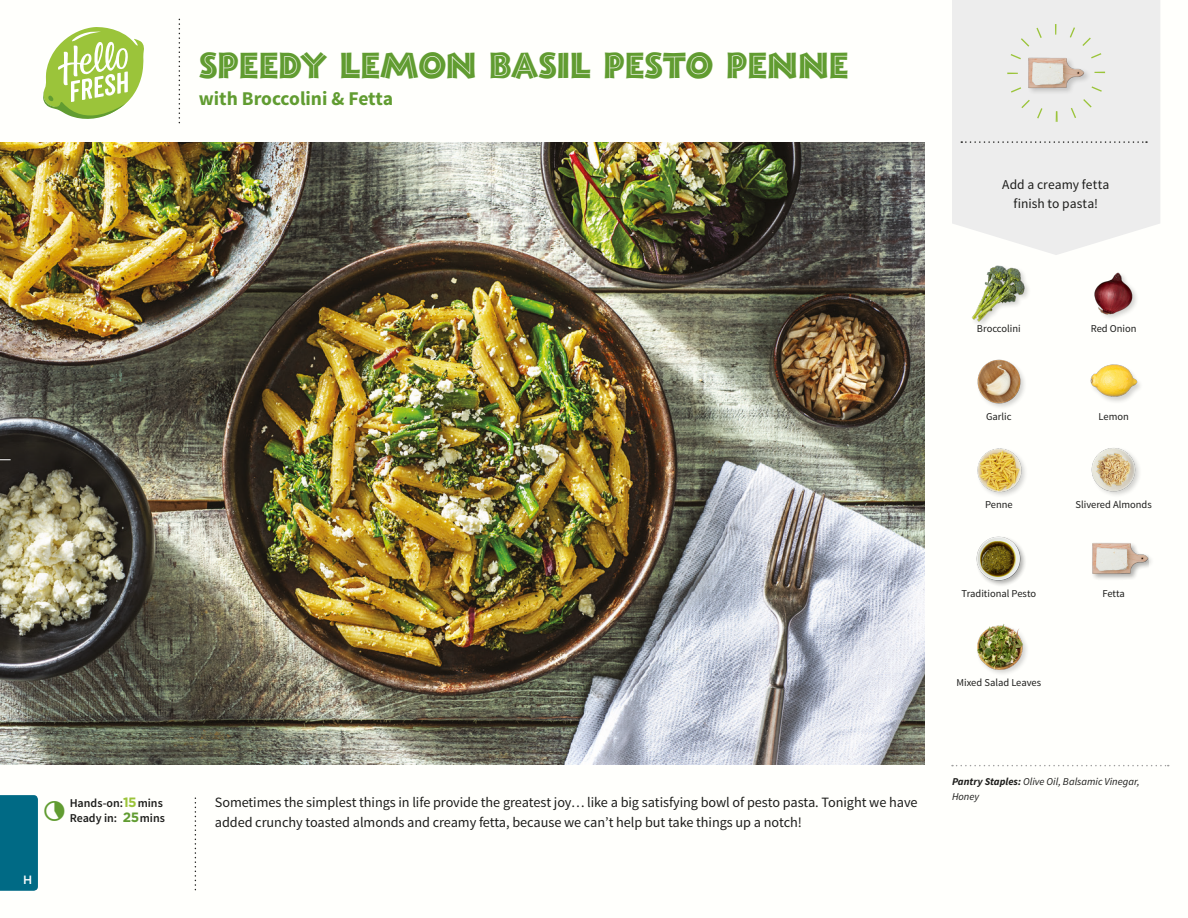
<style>
.page{position:relative;width:1188px;height:918px;background:#fff}
.page>*{position:absolute;margin:0;border:0;box-sizing:border-box;transform-origin:0 0}
.T09_EUROPE{font:36px "Tambor Inline";letter-spacing:-.01em;color:#619c31}
.T09_EUROPE-2{font:700 19.5px "Source Sans Pro";color:#619c31}
._05_Story{font:14.25px/19.5px "Source Sans Pro";letter-spacing:-.005em;color:#1d1d1b}
._02_Hello{font:13.5px/18.9px "Source Sans Pro";letter-spacing:.005em;color:#1d1d1b;text-align:center}
._04_Intro{font:600 12px "Source Sans Pro";color:#1d1d1b}
.T16_ITALIAN{font:500 12px "Gotham";color:#fff}
._18_FRONT_ingredient{font:10.5px "Source Sans Pro";color:#1d1d1b}
._18_1_Pantry_Item{font:italic 10.5px/15px "Source Sans Pro";color:#1d1d1b}
.s1{font-family:"Gotham";font-weight:700;font-size:13.5px;color:#9bc43a}
.s2{font-family:"Gotham";font-weight:700;font-size:13.5px;color:#619c31}
.s3{font-weight:700}
</style>
<div class="page">
<svg style="left:43px;top:27px;width:101px;height:92px"></svg>
<img style="left:1091px;top:447px;width:49px;height:49px">
<img style="left:977px;top:448px;width:49px;height:48px">
<img style="left:976px;top:536px;width:50px;height:50px">
<img style="left:1092px;top:542px;width:57px;height:38px">
<img style="left:977px;top:624px;width:50px;height:50px">
<div style="left:1089px;top:364px;width:54px;height:40px;background:#1d1d1b;opacity:.2"></div>
<img style="left:1089px;top:364px;width:49px;height:40px">
<img style="left:977px;top:359px;width:48px;height:49px">
<img style="left:1094px;top:272px;width:43px;height:47px">
<img style="left:971px;top:265px;width:57px;height:57px">
<svg style="left:952px;top:0;width:208px;height:255px;background:#eeeeed"></svg>
<svg style="left:961px;top:141px;width:186px;height:2px"></svg>
<div style="left:1027px;top:56px;width:65px;height:39px;background:#1d1d1b;opacity:.2"></div>
<img style="left:1027px;top:44px;width:58px;height:58px">
<div style="left:1007px;top:24px;width:98px;height:98px;border:11px dashed #9bc43a;border-radius:50%"></div>
<img style="left:0;top:142px;width:925px;height:623px">
<svg style="left:952px;top:765px;width:217px;height:1px"></svg>
<div style="left:0;top:795px;width:38px;height:96px;background:#006a85"></div>
<p class="T09_EUROPE" style="left:199px;top:42px;width:651px">SPEEDY LEMON BASIL PESTO PENNE</p>
<p class="T09_EUROPE-2" style="left:199px;top:86px;width:196px">with Broccolini &amp; Fetta</p>
<p class="_02_Hello" style="left:1002px;top:175px;width:109px">Add a creamy fetta finish to pasta!</p>
<p class="T16_ITALIAN" style="left:23px;top:872px;width:11px">H</p>
<p class="_04_Intro" style="left:70px;top:796px;width:95px">Hands-on:<span class="s1">15</span>mins</p>
<p class="_04_Intro" style="left:70px;top:811px;width:97px">Ready in: <span class="s2">25</span>mins</p>
<p class="_18_FRONT_ingredient" style="left:977px;top:322px;width:45px">Broccolini</p>
<p class="_18_FRONT_ingredient" style="left:1091px;top:322px;width:47px">Red Onion</p>
<p class="_18_FRONT_ingredient" style="left:986px;top:410px;width:27px">Garlic</p>
<p class="_18_FRONT_ingredient" style="left:1099px;top:410px;width:32px">Lemon</p>
<p class="_18_FRONT_ingredient" style="left:985px;top:498px;width:29px">Penne</p>
<p class="_18_FRONT_ingredient" style="left:1076px;top:498px;width:78px">Slivered Almonds</p>
<p class="_18_FRONT_ingredient" style="left:962px;top:587px;width:76px">Traditional Pesto</p>
<p class="_18_FRONT_ingredient" style="left:1103px;top:587px;width:24px">Fetta</p>
<p class="_18_FRONT_ingredient" style="left:957px;top:676px;width:86px">Mixed Salad Leaves</p>
<p class="_05_Story" style="left:215px;top:793px;width:704px">Sometimes the simplest things in life provide the greatest joy… like a big satisfying bowl of pesto pasta. Tonight we have added crunchy toasted almonds and creamy fetta, because we can’t help but take things up a notch!</p>
<p class="_18_1_Pantry_Item" style="left:952px;top:774px;width:189px"><span class="s3">Pantry Staples:</span> Olive Oil, Balsamic Vinegar,<br>Honey</p>
</div>
